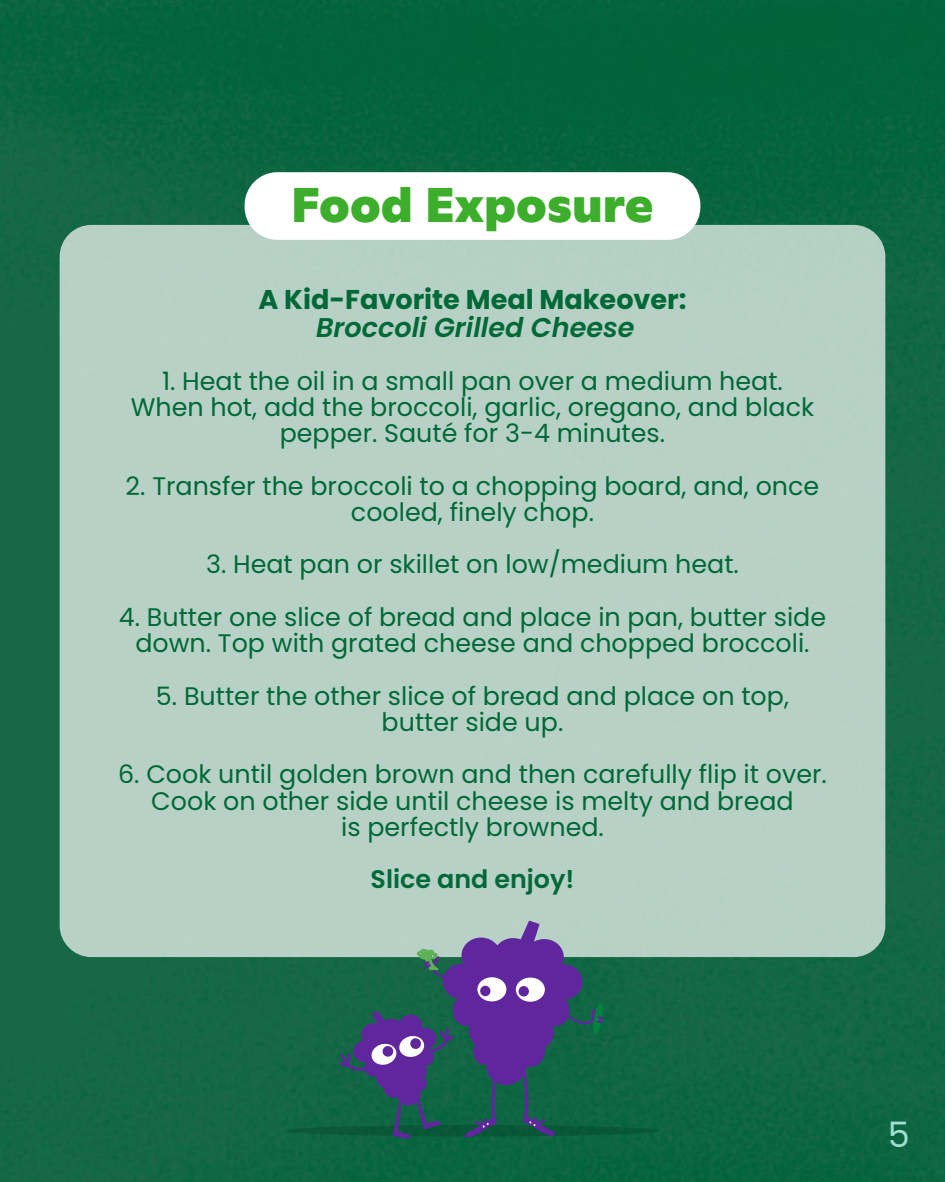
<style>
.page{position:relative;width:945px;height:1182px;background:#fff}
.page>*{position:absolute;margin:0;border:0;box-sizing:border-box;transform-origin:0 0}
.t1{font:900 48.65px "ABC Ginto Normal Trial";color:#3dae2b}
.t2{font:35px "Poppins";color:#a1ded2}
.t3{font:700 27.12px "Poppins";color:#006937}
.t4{font:italic 600 27.12px "Poppins";color:#006937}
.t5{font:25.38px/26.2px "Poppins";color:#006937;text-align:center}
.t6{font:600 25.38px "Poppins";color:#006937}
</style>
<div class="page">
<img style="left:0;top:0;width:945px;height:1181px">
<div style="left:60px;top:225px;width:825px;height:731px;background:#b8d1c7;border-radius:32px"></div>
<div style="left:245px;top:172px;width:455px;height:68px;background:#fff;border-radius:33px"></div>
<svg style="left:286px;top:1124px;width:373px;height:12px"></svg>
<svg style="left:340px;top:920px;width:264px;height:218px"></svg>
<h1 class="t1" style="left:291px;top:174px;width:364px">Food Exposure</h1>
<p class="t3" style="left:258px;top:284px;width:430px">A Kid-Favorite Meal Makeover:</p>
<p class="t4" style="left:316px;top:312px;width:320px">Broccoli Grilled Cheese</p>
<p class="t5" style="left:131px;top:367px;width:685px">1. Heat the oil in a small pan over a medium heat.<br>When hot, add the broccoli, garlic, oregano, and black pepper. Sauté for 3-4 minutes.</p>
<p class="t5" style="left:126px;top:472px;width:695px">2. Transfer the broccoli to a chopping board, and, once cooled, finely chop.</p>
<p class="t5" style="left:206px;top:551px;width:534px">3. Heat pan or skillet on low/medium heat.</p>
<p class="t5" style="left:119px;top:604px;width:709px">4. Butter one slice of bread and place in pan, butter side down. Top with grated cheese and chopped broccoli.</p>
<p class="t5" style="left:156px;top:682px;width:635px">5. Butter the other slice of bread and place on top, butter side up.</p>
<p class="t5" style="left:118px;top:761px;width:710px">6. Cook until golden brown and then carefully flip it over.<br>Cook on other side until cheese is melty and bread<br>is perfectly browned.</p>
<p class="t6" style="left:371px;top:864px;width:205px">Slice and enjoy!</p>
<h2 class="t2" style="left:888px;top:1113px;width:23px">5</h2>
</div>
